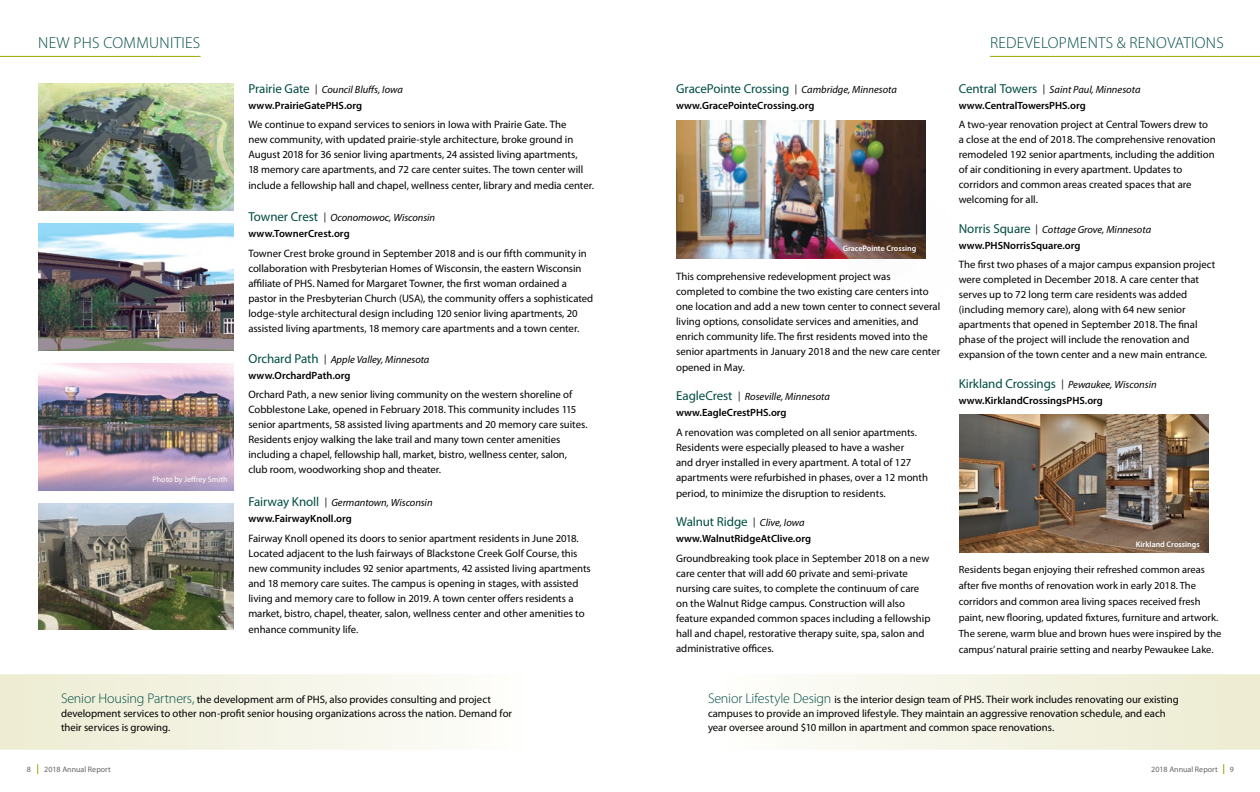
<style>
.page{position:relative;width:1260px;height:792px;background:#fff}
.page>*{position:absolute;margin:0;border:0;box-sizing:border-box;transform-origin:0 0}
.t1{font:300 16px "Myriad Pro";letter-spacing:.02em;color:#004d43}
.t2{font:13px "Myriad Pro";letter-spacing:-.01em;color:#004d43}
.t3{font:10.8px/15px "Myriad Pro";color:#000}
.t4{font:600 10.5px/16px "Myriad Pro";color:#000}
.t5{font:10.5px/16px "Myriad Pro";color:#000}
.t6{font:italic 10.5px/16px "Myriad Pro";letter-spacing:-.005em;color:#000}
.t7{font:600 8px "Myriad Pro";color:#fff}
.t8{font:8px "Myriad Pro";color:#636466}
.t9{font:8px "Myriad Pro";color:#fff}
.s1{font-weight:400;font-size:13px;color:#004d43}
.s2{font-weight:400;font-size:10px}
.s3{font-weight:400;font-style:italic}
.s4{font-style:normal;font-size:13px;color:#004d43}
.s5{font-style:normal;font-size:10px}
.s6{font-weight:600;font-style:normal}
.s7{font-size:10px;color:#000}
.s8{font-style:italic;font-size:10.5px;color:#000}
.s9{font-weight:300;font-size:14px;color:#004d43}
</style>
<div class="page">
<svg style="left:0;top:674px;width:442px;height:76px"></svg>
<img style="left:38px;top:84px;width:196px;height:127px">
<img style="left:38px;top:223px;width:196px;height:127px">
<img style="left:38px;top:503px;width:196px;height:127px">
<img style="left:38px;top:363px;width:196px;height:127px">
<img style="left:677px;top:120px;width:248px;height:138px">
<img style="left:959px;top:414px;width:250px;height:138px">
<div style="left:800px;top:189px;width:160px;height:120px;background:#000;opacity:.97"></div>
<hr style="left:0;top:56px;width:201px;height:1px;background:#9ea600">
<hr style="left:990px;top:56px;width:270px;height:1px;background:#9ea600">
<svg style="left:807px;top:674px;width:453px;height:76px"></svg>
<h1 class="t1" style="left:38px;top:33px;width:164px">NEW PHS COMMUNITIES</h1>
<h1 class="t1" style="left:990px;top:33px;width:235px">REDEVELOPMENTS &amp; RENOVATIONS</h1>
<p class="t4" style="left:248px;top:81px;width:156px"><span class="s1">Prairie Gate</span> <span class="s2">|</span> <span class="s3">Council Bluffs, Iowa </span>www.PrairieGatePHS.org</p>
<p class="t3" style="left:248px;top:117px;width:347px">We continue to expand services to seniors in Iowa with Prairie Gate. The<br>new community, with updated prairie-style architecture, broke ground in August 2018 for 36 senior living apartments, 24 assisted living apartments,<br>18 memory care apartments, and 72 care center suites. The town center will include a fellowship hall and chapel, wellness center, library and media center.</p>
<p class="t6" style="left:248px;top:209px;width:188px"><span class="s4">Towner Crest</span> <span class="s5">|</span> Oconomowoc, Wisconsin <span class="s6">www.TownerCrest.org</span></p>
<p class="t3" style="left:248px;top:245px;width:346px">Towner Crest broke ground in September 2018 and is our fifth community in collaboration with Presbyterian Homes of Wisconsin, the eastern Wisconsin affiliate of PHS. Named for Margaret Towner, the first woman ordained a pastor in the Presbyterian Church (USA), the community offers a sophisticated lodge-style architectural design including 120 senior living apartments, 20 assisted living apartments, 18 memory care apartments and a town center.</p>
<p class="t6" style="left:248px;top:351px;width:182px"><span class="s4">Orchard Path</span> <span class="s5">|</span> Apple Valley, Minnesota <span class="s6">www.OrchardPath.org</span></p>
<p class="t3" style="left:248px;top:387px;width:341px">Orchard Path, a new senior living community on the western shoreline of Cobblestone Lake, opened in February 2018. This community includes 115 senior apartments, 58 assisted living apartments and 20 memory care suites.<br>Residents enjoy walking the lake trail and many town center amenities including a chapel, fellowship hall, market, bistro, wellness center, salon, club room, woodworking shop and theater.</p>
<p class="t6" style="left:248px;top:494px;width:186px"><span class="s4">Fairway Knoll</span> <span class="s5">|</span> Germantown, Wisconsin <span class="s6">www.FairwayKnoll.org</span></p>
<p class="t3" style="left:248px;top:530px;width:344px">Fairway Knoll opened its doors to senior apartment residents in June 2018.<br>Located adjacent to the lush fairways of Blackstone Creek Golf Course, this new community includes 92 senior apartments, 42 assisted living apartments and 18 memory care suites. The campus is opening in stages, with assisted living and memory care to follow in 2019. A town center offers residents a market, bistro, chapel, theater, salon, wellness center and other amenities to</p>
<p class="t3" style="left:248px;top:621px;width:111px">enhance community life.</p>
<p class="t4" style="left:959px;top:81px;width:183px"><span class="s1">Central Towers</span> <span class="s2">|</span> <span class="s3">Saint Paul, Minnesota </span>www.CentralTowersPHS.org</p>
<p class="t3" style="left:959px;top:117px;width:258px">A two-year renovation project at Central Towers drew to a close at the end of 2018. The comprehensive renovation remodeled 192 senior apartments, including the addition of air conditioning in every apartment. Updates to corridors and common areas created spaces that are welcoming for all.</p>
<p class="t4" style="left:959px;top:221px;width:194px"><span class="s1">Norris Square</span> <span class="s2">|</span> <span class="s3">Cottage Grove, Minnesota </span>www.PHSNorrisSquare.org</p>
<p class="t3" style="left:959px;top:257px;width:258px">The first two phases of a major campus expansion project were completed in December 2018. A care center that serves up to 72 long term care residents was added (including memory care), along with 64 new senior apartments that opened in September 2018. The final phase of the project will include the renovation and expansion of the town center and a new main entrance.</p>
<p class="t4" style="left:959px;top:376px;width:199px"><span class="s1">Kirkland Crossings</span> <span class="s2">|</span> <span class="s3">Pewaukee, Wisconsin </span>www.KirklandCrossingsPHS.org</p>
<p class="t2" style="left:676px;top:80px;width:222px">GracePointe Crossing <span class="s7">|</span> <span class="s8">Cambridge, Minnesota</span></p>
<p class="t4" style="left:676px;top:97px;width:140px">www.GracePointeCrossing.org</p>
<p class="t7" style="left:843px;top:244px;width:75px">GracePointe Crossing</p>
<p class="t3" style="left:676px;top:268px;width:266px">This comprehensive redevelopment project was completed to combine the two existing care centers into one location and add a new town center to connect several living options, consolidate services and amenities, and enrich community life. The first residents moved into the senior apartments in January 2018 and the new care center</p>
<p class="t3" style="left:676px;top:359px;width:70px">opened in May.</p>
<p class="t4" style="left:676px;top:388px;width:155px"><span class="s1">EagleCrest</span> <span class="s2">|</span> <span class="s3">Roseville, Minnesota </span>www.EagleCrestPHS.org</p>
<p class="t3" style="left:676px;top:424px;width:253px">A renovation was completed on all senior apartments.<br>Residents were especially pleased to have a washer<br>and dryer installed in every apartment. A total of 127 apartments were refurbished in phases, over a 12 month</p>
<p class="t3" style="left:676px;top:485px;width:211px">period, to minimize the disruption to residents.</p>
<p class="t2" style="left:676px;top:514px;width:130px">Walnut Ridge <span class="s7">|</span> <span class="s8">Clive, Iowa</span></p>
<p class="t4" style="left:676px;top:530px;width:136px">www.WalnutRidgeAtClive.org</p>
<p class="t3" style="left:676px;top:550px;width:256px">Groundbreaking took place in September 2018 on a new care center that will add 60 private and semi-private nursing care suites, to complete the continuum of care on the Walnut Ridge campus. Construction will also feature expanded common spaces including a fellowship hall and chapel, restorative therapy suite, spa, salon and administrative offices.</p>
<p class="t9" style="left:153px;top:475px;width:76px">Photo by Jeffrey Smith</p>
<p class="t7" style="left:1136px;top:539px;width:65px">Kirkland Crossings</p>
<p class="t5" style="left:959px;top:561px;width:264px">Residents began enjoying their refreshed common areas after five months of renovation work in early 2018. The corridors and common area living spaces received fresh paint, new flooring, updated fixtures, furniture and artwork.<br>The serene, warm blue and brown hues were inspired by the campus’ natural prairie setting and nearby Pewaukee Lake.</p>
<p class="t3" style="left:61px;top:692px;width:453px;line-height:14px"><span class="s9">Senior Housing Partners,</span> the development arm of PHS, also provides consulting and project development services to other non-profit senior housing organizations across the nation. Demand for their services is growing.</p>
<p class="t3" style="left:708px;top:692px;width:472px;line-height:14px"><span class="s9">Senior Lifestyle Design</span> is the interior design team of PHS. Their work includes renovating our existing campuses to provide an improved lifestyle. They maintain an aggressive renovation schedule, and each year oversee around $10 millon in apartment and common space renovations.</p>
<p class="t8" style="left:27px;top:765px;width:6px">8</p>
<p class="t8" style="left:44px;top:765px;width:68px">2018 Annual Report</p>
<p class="t8" style="left:1151px;top:765px;width:68px">2018 Annual Report</p>
<p class="t8" style="left:1230px;top:765px;width:6px">9</p>
</div>
